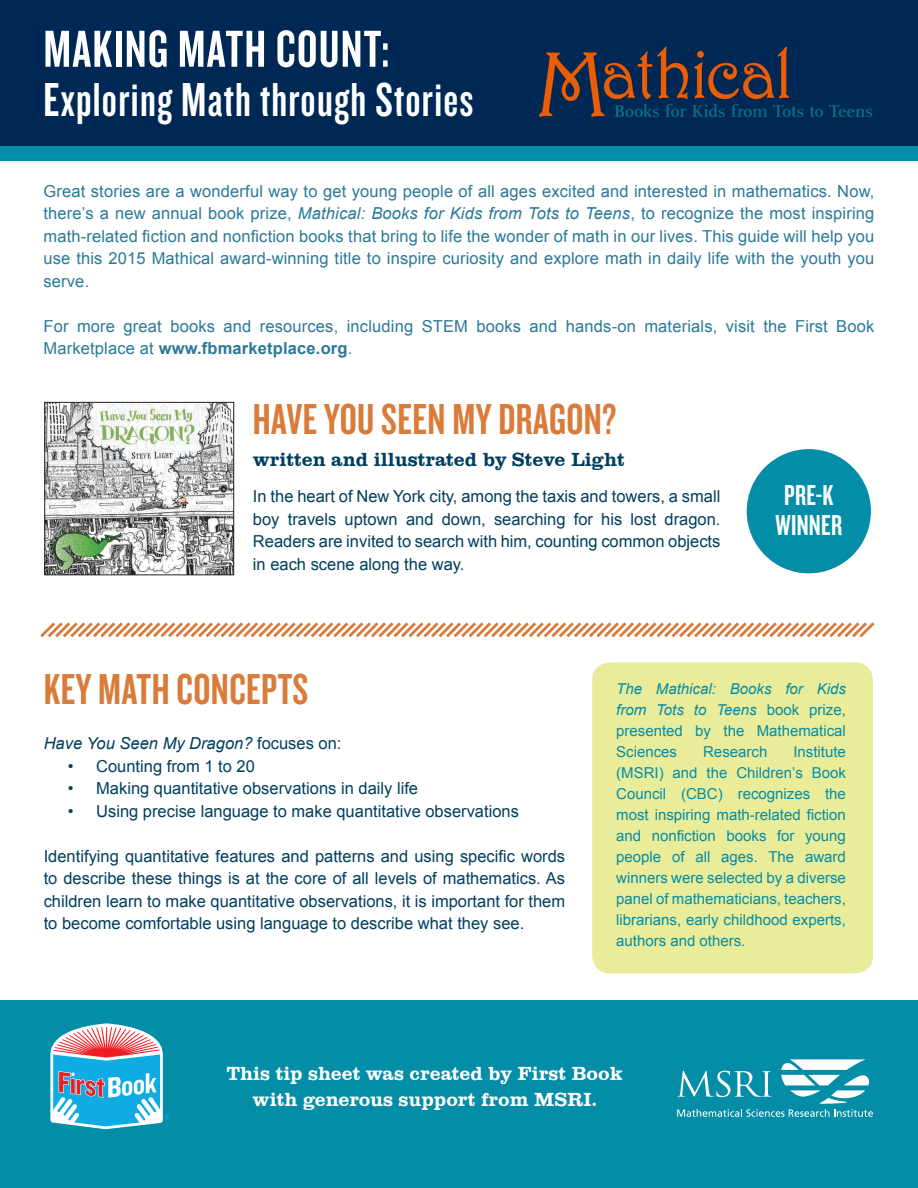
<style>
.page{position:relative;width:918px;height:1188px;background:#fff}
.page>*{position:absolute;margin:0;border:0;box-sizing:border-box;transform-origin:0 0}
.t1{font:54px "Knockout 48 Featherweight";letter-spacing:.025em;color:#fff}
.t2{font:49.5px "Knockout 48 Featherweight";letter-spacing:.025em;color:#fff}
.t3{font:45px "Knockout 48 Featherweight";letter-spacing:.01em;color:#d97c3b}
.t4{font:29.85px/29.8px "Knockout 48 Featherweight";letter-spacing:.01em;color:#fff}
.t5{font:19.5px/25.5px "Clarendon";color:#fff;text-align:center}
.t6{font:19.5px "Clarendon";color:#003e5e}
.t7{font:16.5px/22.5px "Arial";color:#003e5e;text-align:justify}
.t8{font:16.5px/22.5px "Arial";letter-spacing:.01em;color:#2a7998;text-align:justify}
.t9{font:italic 16.5px "Arial";color:#003e5e}
.t10{font:15px/21px "Arial";color:#048da6;text-align:justify}
.s1{font-style:italic}
.s2{font-weight:700}
.s3{font-style:normal}
</style>
<div class="page">
<div style="left:0;top:1000px;width:918px;height:188px;background:#048da6"></div>
<svg style="left:677px;top:1059px;width:196px;height:58px"></svg>
<svg style="left:50px;top:1023px;width:120px;height:106px"></svg>
<div style="left:592px;top:662px;width:281px;height:311px;background:#e9ec99;border-radius:18px"></div>
<img style="left:46px;top:404px;width:186px;height:169px">
<div style="left:44px;top:402px;width:190px;height:173px;border:1px solid #231f20"></div>
<div style="left:747px;top:449px;width:124px;height:124px;background:#048da6;border-radius:50%"></div>
<svg style="left:40px;top:622px;width:835px;height:16px"></svg>
<div style="left:0;top:0;width:918px;height:153px;background:#002855"></div>
<div style="left:0;top:146px;width:918px;height:15px;background:#048da6"></div>
<img style="left:538px;top:46px;width:334px;height:71px">
<p class="t1" style="left:44px;top:16px;width:347px">MAKING MATH COUNT:</p>
<p class="t2" style="left:44px;top:70px;width:431px">Exploring Math through Stories</p>
<p class="t8" style="left:44px;top:180px;width:832px">Great stories are a wonderful way to get young people of all ages excited and interested in mathematics. Now, there’s a new annual book prize, <span class="s1">Mathical: Books for Kids from Tots to Teens</span>, to recognize the most inspiring math-related fiction and nonfiction books that bring to life the wonder of math in our lives. This guide will help you use this 2015 Mathical award-winning title to inspire curiosity and explore math in daily life with the youth you serve.</p>
<p class="t8" style="left:44px;top:315px;width:832px">For more great books and resources, including STEM books and hands-on materials, visit the First Book<br>Marketplace at <span class="s2">www.fbmarketplace.org</span>.</p>
<p class="t3" style="left:253px;top:392px;width:365px">HAVE YOU SEEN MY DRAGON?</p>
<p class="t6" style="left:253px;top:448px;width:373px">written and illustrated by Steve Light</p>
<p class="t7" style="left:253px;top:485px;width:469px">In the heart of New York city, among the taxis and towers, a small boy travels uptown and down, searching for his lost dragon.<br>Readers are invited to search with him, counting common objects in each scene along the way.</p>
<p class="t4" style="left:775px;top:480px;width:68px">PRE-K<br>WINNER</p>
<p class="t3" style="left:44px;top:662px;width:266px">KEY MATH CONCEPTS</p>
<p class="t9" style="left:44px;top:733px;width:299px">Have You Seen My Dragon? <span class="s3">focuses on:</span></p>
<p class="t7" style="left:68px;top:755px;width:189px">• Counting from 1 to 20</p>
<p class="t7" style="left:68px;top:777px;width:352px">• Making quantitative observations in daily life</p>
<p class="t7" style="left:68px;top:800px;width:453px">• Using precise language to make quantitative observations</p>
<p class="t7" style="left:44px;top:845px;width:523px">Identifying quantitative features and patterns and using specific words to describe these things is at the core of all levels of mathematics. As children learn to make quantitative observations, it is important for them to become comfortable using language to describe what they see.</p>
<p class="t10" style="left:616px;top:679px;width:231px"><span class="s1">The Mathical: Books for Kids from Tots to Teens</span> book prize, presented by the Mathematical Sciences</p>
<p class="t10" style="left:616px;top:742px;width:231px;text-indent:177px">Institute (MSRI) and the Children’s Book Council (CBC) recognizes the most inspiring math-related fiction and nonfiction books for young people of all ages. The award winners were selected by a diverse panel of mathematicians, teachers, librarians, early childhood experts, authors and others.</p>
<p class="t10" style="left:703px;top:742px;width:66px">Research</p>
<p class="t5" style="left:227px;top:1061px;width:397px">This tip sheet was created by First Book with generous support from MSRI.</p>
</div>
